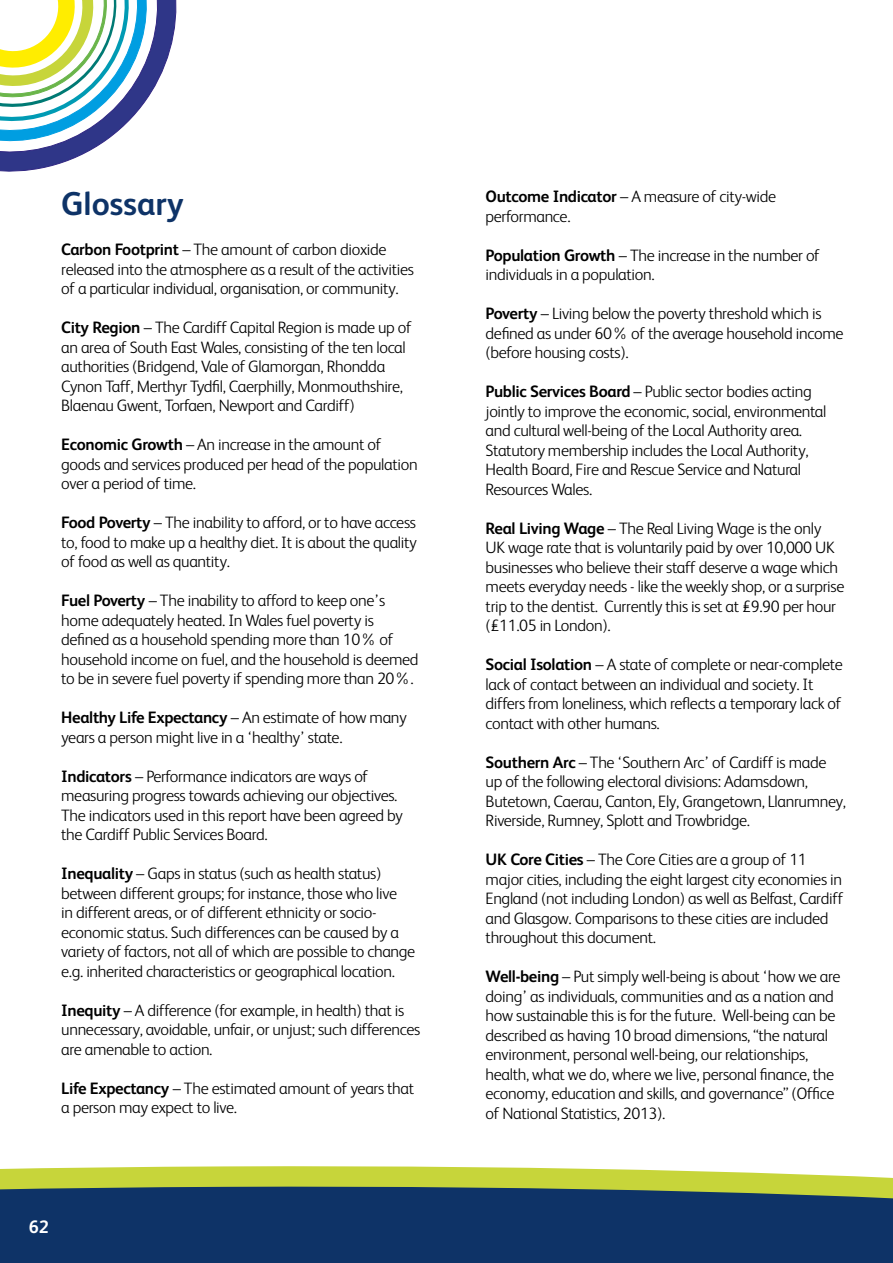
<style>
.page{position:relative;width:893px;height:1263px;background:#fff}
.page>*{position:absolute;margin:0;border:0;box-sizing:border-box;transform-origin:0 0}
.t1{font:700 33px "FS Albert";color:#0e3367}
.t2{font:700 18px "FS Albert";color:#fff}
.t3{font:300 16.5px/19.5px "FS Albert";letter-spacing:-.02em;color:#000}
.s1{font-weight:700}
</style>
<div class="page">
<svg style="left:0;top:1166px;width:893px;height:18px;fill:#c7d53a"></svg>
<svg style="left:0;top:1184px;width:893px;height:79px;fill:#0e3367"></svg>
<svg style="left:0;top:0;width:176px;height:171px"></svg>
<h1 class="t1" style="left:61px;top:181px;width:124px">Glossary</h1>
<p class="t3" style="left:61px;top:239px;width:354px"><span class="s1">Carbon Footprint</span> – The amount of carbon dioxide released into the atmosphere as a result of the activities of a particular individual, organisation, or community.</p>
<p class="t3" style="left:61px;top:317px;width:352px"><span class="s1">City Region</span> – The Cardiff Capital Region is made up of an area of South East Wales, consisting of the ten local authorities (Bridgend, Vale of Glamorgan, Rhondda Cynon Taff, Merthyr Tydfil, Caerphilly, Monmouthshire, Blaenau Gwent, Torfaen, Newport and Cardiff)</p>
<p class="t3" style="left:61px;top:434px;width:358px"><span class="s1">Economic Growth</span> – An increase in the amount of goods and services produced per head of the population over a period of time.</p>
<p class="t3" style="left:61px;top:512px;width:357px;text-align:justify"><span class="s1">Food Poverty</span> – The inability to afford, or to have access to, food to make up a healthy diet. It is about the quality of food as well as quantity.</p>
<p class="t3" style="left:61px;top:590px;width:359px"><span class="s1">Fuel Poverty</span> – The inability to afford to keep one’s home adequately heated. In Wales fuel poverty is defined as a household spending more than 10% of household income on fuel, and the household is deemed to be in severe fuel poverty if spending more than 20%.</p>
<p class="t3" style="left:61px;top:707px;width:347px"><span class="s1">Healthy Life Expectancy</span> – An estimate of how many years a person might live in a ‘healthy’ state.</p>
<p class="t3" style="left:61px;top:766px;width:343px"><span class="s1">Indicators</span> – Performance indicators are ways of measuring progress towards achieving our objectives.<br>The indicators used in this report have been agreed by the Cardiff Public Services Board.</p>
<p class="t3" style="left:61px;top:863px;width:356px"><span class="s1">Inequality</span> – Gaps in status (such as health status) between different groups; for instance, those who live<br>in different areas, or of different ethnicity or socio&shy;economic status. Such differences can be caused by a variety of factors, not all of which are possible to change e.g. inherited characteristics or geographical location.</p>
<p class="t3" style="left:61px;top:1000px;width:361px"><span class="s1">Inequity</span> – A difference (for example, in health) that is unnecessary, avoidable, unfair, or unjust; such differences are amenable to action.</p>
<p class="t3" style="left:61px;top:1078px;width:354px"><span class="s1">Life Expectancy</span> – The estimated amount of years that a person may expect to live.</p>
<p class="t2" style="left:29px;top:1215px;width:22px">62</p>
<p class="t3" style="left:486px;top:186px;width:292px"><span class="s1">Outcome Indicator</span> – A measure of city-wide performance.</p>
<p class="t3" style="left:486px;top:244px;width:336px"><span class="s1">Population Growth</span> – The increase in the number of individuals in a population.</p>
<p class="t3" style="left:486px;top:303px;width:359px"><span class="s1">Poverty</span> – Living below the poverty threshold which is defined as under 60% of the average household income (before housing costs).</p>
<p class="t3" style="left:486px;top:381px;width:342px"><span class="s1">Public Services Board</span> – Public sector bodies acting jointly to improve the economic, social, environmental and cultural well-being of the Local Authority area.<br>Statutory membership includes the Local Authority, Health Board, Fire and Rescue Service and Natural Resources Wales.</p>
<p class="t3" style="left:486px;top:517px;width:360px"><span class="s1">Real Living Wage</span> – The Real Living Wage is the only UK wage rate that is voluntarily paid by over 10,000 UK businesses who believe their staff deserve a wage which meets everyday needs - like the weekly shop, or a surprise trip to the dentist. Currently this is set at £9.90 per hour (£11.05 in London).</p>
<p class="t3" style="left:486px;top:654px;width:359px"><span class="s1">Social Isolation</span> – A state of complete or near-complete lack of contact between an individual and society. It differs from loneliness, which reflects a temporary lack of contact with other humans.</p>
<p class="t3" style="left:486px;top:751px;width:362px"><span class="s1">Southern Arc</span> – The ‘Southern Arc’ of Cardiff is made up of the following electoral divisions: Adamsdown, Butetown, Caerau, Canton, Ely, Grangetown, Llanrumney, Riverside, Rumney, Splott and Trowbridge.</p>
<p class="t3" style="left:486px;top:849px;width:359px"><span class="s1">UK Core Cities</span> – The Core Cities are a group of 11 major cities, including the eight largest city economies in England (not including London) as well as Belfast, Cardiff and Glasgow. Comparisons to these cities are included throughout this document.</p>
<p class="t3" style="left:486px;top:966px;width:356px"><span class="s1">Well-being</span> – Put simply well-being is about ‘how we are doing’ as individuals, communities and as a nation and how sustainable this is for the future. Well-being can be described as having 10 broad dimensions, “the natural environment, personal well-being, our relationships, health, what we do, where we live, personal finance, the economy, education and skills, and governance” (Office of National Statistics, 2013).</p>
</div>
